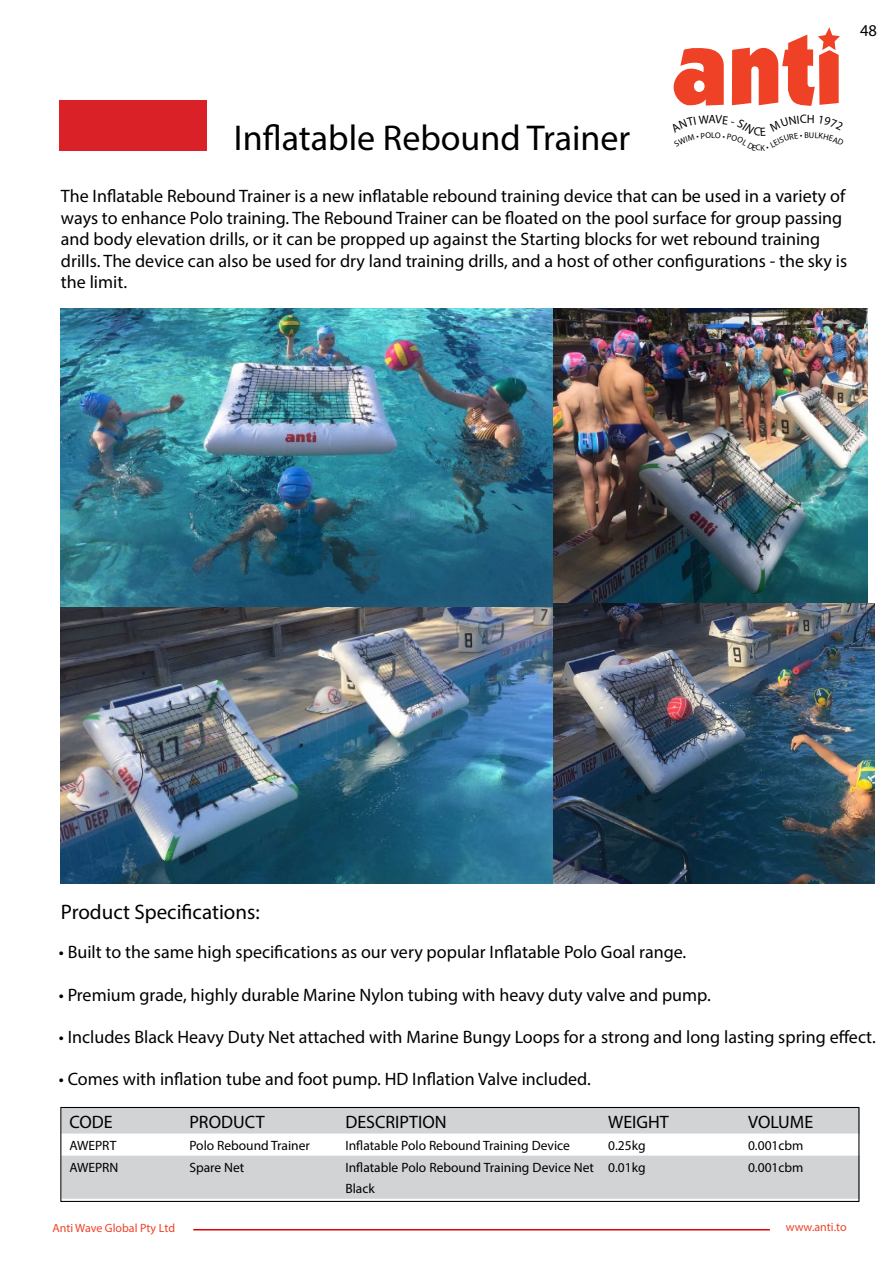
<style>
.page{position:relative;width:893px;height:1263px;background:#fff}
.page>*{position:absolute;margin:0;border:0;box-sizing:border-box;transform-origin:0 0}
.t1{font:36px "Myriad Pro";color:#000}
.t2{font:21px "Myriad Pro";color:#000}
.t3{font:18px/21.6px "Myriad Pro";color:#000}
.t4{font:16.5px "Myriad Pro";color:#000}
.t5{font:13.5px/21px "Myriad Pro";color:#000}
.t6{font:12px "Myriad Pro";color:#f04227}
</style>
<div class="page">
<svg style="left:673px;top:48px;width:51px;height:58px"></svg>
<svg style="left:732px;top:27px;width:108px;height:79px"></svg>
<hr style="left:193px;top:1229px;width:577px;height:1px;background:#d00">
<div style="left:59px;top:100px;width:148px;height:51px;background:#da2128"></div>
<svg style="left:62px;top:1108px;width:798px;height:91px;fill:#d1d3d4"></svg>
<div style="left:60px;top:1107px;width:799px;height:95px;border:1px solid #000"></div>
<img style="left:61px;top:308px;width:806px;height:300px">
<img style="left:60px;top:608px;width:494px;height:276px">
<img style="left:554px;top:603px;width:321px;height:281px">
<p class="t4" style="left:860px;top:20px;width:18px">48</p>
<h1 class="t1" style="left:234px;top:115px;width:398px">Inflatable Rebound Trainer</h1>
<p class="t3" style="left:61px;top:185px;width:788px">The Inflatable Rebound Trainer is a new inflatable rebound training device that can be used in a variety of ways to enhance Polo training. The Rebound Trainer can be floated on the pool surface for group passing and body elevation drills, or it can be propped up against the Starting blocks for wet rebound training drills. The device can also be used for dry land training drills, and a host of other configurations - the sky is the limit.</p>
<p class="t2" style="left:61px;top:899px;width:200px">Product Specifications:</p>
<p class="t3" style="left:59px;top:941px;width:629px">• Built to the same high specifications as our very popular Inflatable Polo Goal range.</p>
<p class="t3" style="left:59px;top:984px;width:653px">• Premium grade, highly durable Marine Nylon tubing with heavy duty valve and pump.</p>
<p class="t3" style="left:59px;top:1026px;width:819px">• Includes Black Heavy Duty Net attached with Marine Bungy Loops for a strong and long lasting spring effect.</p>
<p class="t3" style="left:59px;top:1068px;width:534px">• Comes with inflation tube and foot pump. HD Inflation Valve included.</p>
<p class="t3" style="left:70px;top:1110px;width:45px">CODE</p>
<p class="t3" style="left:189px;top:1110px;width:77px">PRODUCT</p>
<p class="t3" style="left:345px;top:1110px;width:103px">DESCRIPTION</p>
<p class="t3" style="left:608px;top:1110px;width:62px">WEIGHT</p>
<p class="t3" style="left:748px;top:1110px;width:67px">VOLUME</p>
<p class="t5" style="left:70px;top:1134px;width:48px">AWEPRT</p>
<p class="t5" style="left:189px;top:1134px;width:122px">Polo Rebound Trainer</p>
<p class="t5" style="left:345px;top:1134px;width:226px">Inflatable Polo Rebound Training Device</p>
<p class="t5" style="left:608px;top:1134px;width:39px">0.25kg</p>
<p class="t5" style="left:748px;top:1134px;width:57px">0.001cbm</p>
<p class="t5" style="left:70px;top:1156px;width:50px">AWEPRN</p>
<p class="t5" style="left:189px;top:1156px;width:56px">Spare Net</p>
<p class="t5" style="left:345px;top:1156px;width:250px">Inflatable Polo Rebound Training Device Net<br>Black</p>
<p class="t5" style="left:608px;top:1156px;width:39px">0.01kg</p>
<p class="t5" style="left:748px;top:1156px;width:57px">0.001cbm</p>
<p class="t6" style="left:52px;top:1220px;width:124px">Anti Wave Global Pty Ltd</p>
<p class="t6" style="left:786px;top:1220px;width:62px">www.anti.to</p>
</div>
